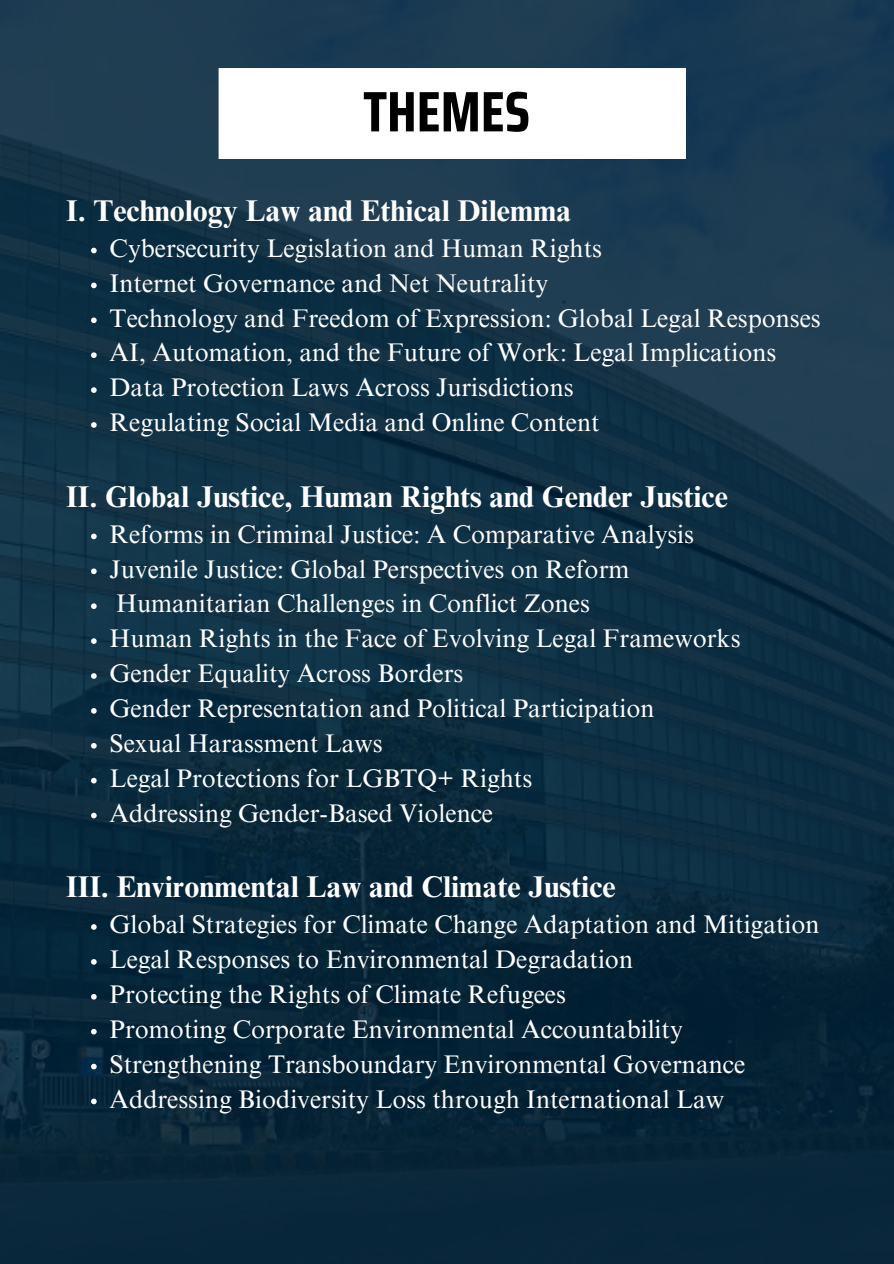
<style>
.page{position:relative;width:894px;height:1264px;background:#fff}
.page>*{position:absolute;margin:0;border:0;box-sizing:border-box;transform-origin:0 0}
.t1{font:700 57px "Saira Condensed";color:#000}
.t2{font:700 30px "Times NRMT Pro";color:#fff}
.t3{font:25.5px "Times NRMT Pro";color:#fff}
</style>
<div class="page">
<img style="left:0;top:0;width:893px;height:1263px">
<svg style="left:91px;top:248px;width:6px;height:5px"></svg>
<svg style="left:91px;top:282px;width:6px;height:6px"></svg>
<svg style="left:91px;top:317px;width:6px;height:6px"></svg>
<svg style="left:91px;top:352px;width:6px;height:6px"></svg>
<svg style="left:91px;top:387px;width:6px;height:6px"></svg>
<svg style="left:91px;top:422px;width:6px;height:6px"></svg>
<svg style="left:91px;top:533px;width:6px;height:6px"></svg>
<svg style="left:91px;top:568px;width:6px;height:6px"></svg>
<svg style="left:91px;top:603px;width:6px;height:6px"></svg>
<svg style="left:91px;top:638px;width:6px;height:6px"></svg>
<svg style="left:91px;top:673px;width:6px;height:5px"></svg>
<svg style="left:91px;top:708px;width:6px;height:5px"></svg>
<svg style="left:91px;top:743px;width:6px;height:5px"></svg>
<svg style="left:91px;top:777px;width:6px;height:6px"></svg>
<svg style="left:91px;top:812px;width:6px;height:6px"></svg>
<svg style="left:91px;top:924px;width:6px;height:5px"></svg>
<svg style="left:91px;top:959px;width:6px;height:5px"></svg>
<svg style="left:91px;top:993px;width:6px;height:6px"></svg>
<svg style="left:91px;top:1028px;width:6px;height:6px"></svg>
<svg style="left:91px;top:1063px;width:6px;height:6px"></svg>
<svg style="left:91px;top:1098px;width:6px;height:6px"></svg>
<img style="left:174px;top:68px;width:511px;height:90px">
<p class="t1" style="left:363px;top:67px;width:168px">THEMES</p>
<p class="t2" style="left:66px;top:199px;width:506px">I. Technology Law and Ethical Dilemma</p>
<p class="t3" style="left:110px;top:238px;width:493px">Cybersecurity Legislation and Human Rights</p>
<h1 class="t3" style="left:110px;top:273px;width:440px">Internet Governance and Net Neutrality</h1>
<h2 class="t3" style="left:110px;top:308px;width:712px">Technology and Freedom of Expression: Global Legal Responses</h2>
<p class="t3" style="left:110px;top:343px;width:668px">AI, Automation, and the Future of Work: Legal Implications</p>
<p class="t3" style="left:110px;top:378px;width:465px">Data Protection Laws Across Jurisdictions</p>
<p class="t3" style="left:110px;top:413px;width:491px">Regulating Social Media and Online Content</p>
<p class="t2" style="left:66px;top:485px;width:663px">II. Global Justice, Human Rights and Gender Justice</p>
<p class="t3" style="left:110px;top:524px;width:585px">Reforms in Criminal Justice: A Comparative Analysis</p>
<p class="t3" style="left:110px;top:559px;width:521px">Juvenile Justice: Global Perspectives on Reform</p>
<h2 class="t3" style="left:116px;top:594px;width:475px">Humanitarian Challenges in Conflict Zones</h2>
<p class="t3" style="left:110px;top:629px;width:632px">Human Rights in the Face of Evolving Legal Frameworks</p>
<p class="t3" style="left:110px;top:664px;width:355px">Gender Equality Across Borders</p>
<p class="t3" style="left:110px;top:698px;width:546px">Gender Representation and Political Participation</p>
<p class="t3" style="left:110px;top:733px;width:274px">Sexual Harassment Laws</p>
<p class="t3" style="left:110px;top:768px;width:424px">Legal Protections for LGBTQ+ Rights</p>
<p class="t3" style="left:110px;top:803px;width:385px">Addressing Gender-Based Violence</p>
<p class="t2" style="left:66px;top:875px;width:550px">III. Environmental Law and Climate Justice</p>
<p class="t3" style="left:110px;top:914px;width:711px">Global Strategies for Climate Change Adaptation and Mitigation</p>
<p class="t3" style="left:110px;top:949px;width:525px">Legal Responses to Environmental Degradation</p>
<h2 class="t3" style="left:110px;top:984px;width:457px">Protecting the Rights of Climate Refugees</h2>
<p class="t3" style="left:110px;top:1019px;width:574px">Promoting Corporate Environmental Accountability</p>
<p class="t3" style="left:110px;top:1054px;width:637px">Strengthening Transboundary Environmental Governance</p>
<p class="t3" style="left:110px;top:1089px;width:616px">Addressing Biodiversity Loss through International Law</p>
</div>
